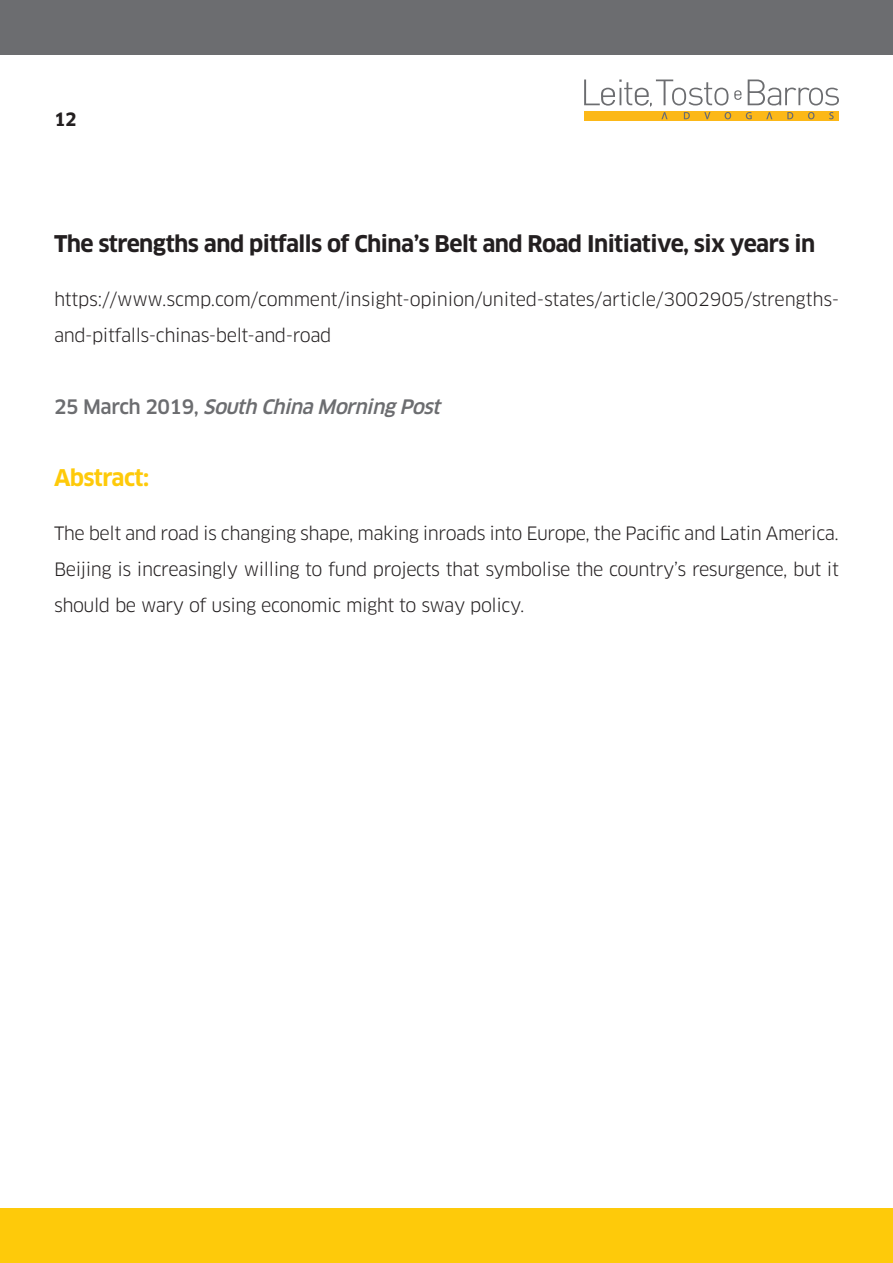
<style>
.page{position:relative;width:893px;height:1263px;background:#fff}
.page>*{position:absolute;margin:0;border:0;box-sizing:border-box;transform-origin:0 0}
.t1{font:700 22.5px "Clan OT";letter-spacing:-.025em;color:#231f20}
.t2{font:700 22.5px "Clan OT";letter-spacing:-.025em;color:#feca0a}
.t3{font:italic 500 19.5px "Clan OT";color:#6c6d70}
.t4{font:18px/36px "Clan OT";letter-spacing:-.025em;color:#231f20}
.t5{font:700 18px "Clan OT";color:#231f20}
.s1{font-style:normal}
</style>
<div class="page">
<div style="left:0;top:1209px;width:893px;height:54px;background:#feca0a"></div>
<div style="left:0;top:0;width:893px;height:54px;background:#6c6d70"></div>
<div style="left:584px;top:111px;width:255px;height:10px;background:#fcb818"></div>
<svg style="left:584px;top:80px;width:255px;height:39px"></svg>
<p class="t5" style="left:54px;top:109px;width:24px">12</p>
<p class="t1" style="left:54px;top:231px;width:763px">The strengths and pitfalls of China’s Belt and Road Initiative, six years in</p>
<p class="t4" style="left:54px;top:281px;width:787px">https://www.scmp.com/comment/insight-opinion/united-states/article/3002905/strengths&shy;and-pitfalls-chinas-belt-and-road</p>
<p class="t3" style="left:54px;top:395px;width:393px"><span class="s1">2 5 M a r c h 2 0 1 9 ,</span> South ChinaMorningPost</p>
<p class="t2" style="left:54px;top:465px;width:97px">Abstract:</p>
<p class="t4" style="left:54px;top:515px;width:786px;text-align:justify">The belt and road is changing shape, making inroads into Europe, the Pacific and Latin America.<br>Beijing is increasingly willing to fund projects that symbolise the country’s resurgence, but it should be wary of using economic might to sway policy.</p>
</div>
